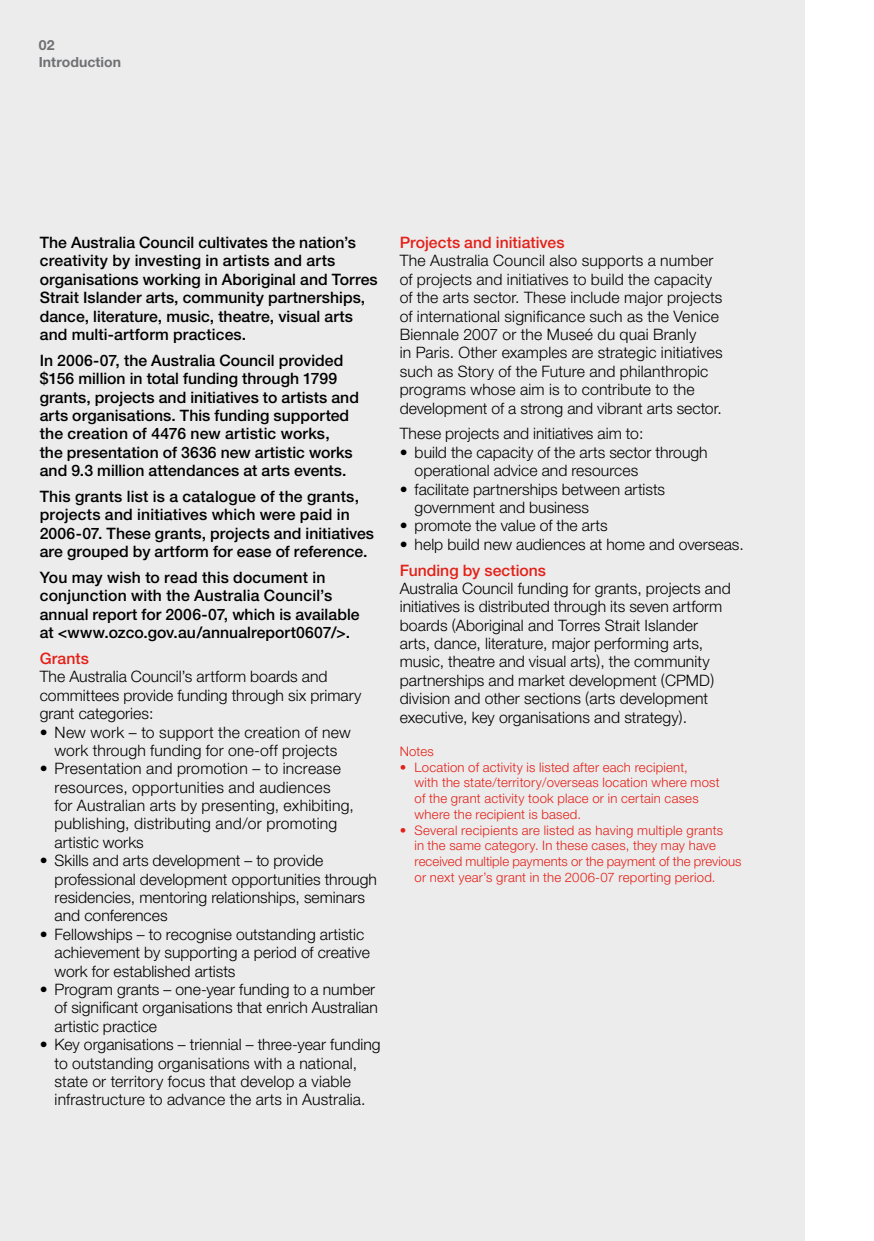
<style>
.page{position:relative;width:874px;height:1241px;background:#fff}
.page>*{position:absolute;margin:0;border:0;box-sizing:border-box;transform-origin:0 0}
.t1{font:300 15.75px/18.4px "Helvetica Neue";letter-spacing:.005em;color:#000}
.t2{font:500 15.75px/18.4px "Helvetica Neue";letter-spacing:.005em;color:#000}
.t3{font:500 15.75px "Helvetica Neue";color:#e32118}
.t4{font:700 14px/17.5px "Helvetica Neue";letter-spacing:.005em;color:#707173}
.t5{font:300 13.12px/15.8px "Helvetica Neue";letter-spacing:.015em;color:#e32118}
</style>
<div class="page">
<div style="left:0;top:0;width:804px;height:1240px;background:#ececed"></div>
<p class="t4" style="left:39px;top:36px;width:84px">0<br>Introduction</p>
<p class="t2" style="left:40px;top:233px;width:339px">The Australia Council cultivates the nation’s creativity by investing in artists and arts organisations working in Aboriginal and Torres Strait Islander arts, community partnerships, dance, literature, music, theatre, visual arts and multi-artform practices.</p>
<p class="t2" style="left:40px;top:351px;width:320px">In 2006-07, the Australia Council provided $156 million in total funding through 1799 grants, projects and initiatives to artists and arts organisations. This funding supported the creation of 4476 new artistic works,<br>the presentation of 3636 new artistic works and 9.3 million attendances at arts events.</p>
<p class="t2" style="left:40px;top:487px;width:336px">This grants list is a catalogue of the grants, projects and initiatives which were paid in 2006-07. These grants, projects and initiatives are grouped by artform for ease of reference.</p>
<p class="t2" style="left:40px;top:568px;width:321px">You may wish to read this document in conjunction with the Australia Council’s annual report for 2006-07, which is available at &lt;www.ozco.gov.au/annualreport0607/&gt;.</p>
<p class="t3" style="left:40px;top:649px;width:51px">Grants</p>
<p class="t1" style="left:40px;top:667px;width:323px">The Australia Council’s artform boards and committees provide funding through six primary grant categories:</p>
<p class="t1" style="left:40px;top:722px;width:312px;text-align:center">• New work – to support the creation of new work through funding for one-off projects</p>
<p class="t1" style="left:55px;top:759px;width:300px;text-indent:-15px">• Presentation and promotion – to increase resources, opportunities and audiences<br>for Australian arts by presenting, exhibiting, publishing, distributing and/or promoting artistic works</p>
<p class="t1" style="left:55px;top:851px;width:323px;text-indent:-15px">• Skills and arts development – to provide professional development opportunities through residencies, mentoring relationships, seminars and conferences</p>
<p class="t1" style="left:55px;top:924px;width:316px;text-indent:-15px">• Fellowships – to recognise outstanding artistic achievement by supporting a period of creative work for established artists</p>
<p class="t1" style="left:55px;top:979px;width:325px;text-indent:-15px">• Program grants – one-year funding to a number of significant organisations that enrich Australian artistic practice</p>
<p class="t1" style="left:55px;top:1034px;width:327px;text-indent:-15px">• Key organisations – triennial – three-year funding to outstanding organisations with a national, state or territory focus that develop a viable infrastructure to advance the arts in Australia.</p>
<p class="t3" style="left:399px;top:233px;width:166px">Projects and initiatives</p>
<p class="t1" style="left:399px;top:251px;width:324px">The Australia Council also supports a number of projects and initiatives to build the capacity of the arts sector. These include major projects of international significance such as the Venice Biennale 2007 or the Museé du quai Branly<br>in Paris. Other examples are strategic initiatives such as Story of the Future and philanthropic programs whose aim is to contribute to the development of a strong and vibrant arts sector.</p>
<p class="t1" style="left:399px;top:424px;width:245px">These projects and initiatives aim to:</p>
<p class="t1" style="left:414px;top:442px;width:294px;text-indent:-15px">• build the capacity of the arts sector through operational advice and resources</p>
<p class="t1" style="left:414px;top:479px;width:252px;text-indent:-15px">• facilitate partnerships between artists government and business</p>
<p class="t1" style="left:399px;top:516px;width:209px">• promote the value of the arts</p>
<p class="t1" style="left:399px;top:534px;width:345px">• help build new audiences at home and overseas.</p>
<p class="t3" style="left:399px;top:560px;width:148px">Funding by sections</p>
<p class="t1" style="left:399px;top:578px;width:332px">Australia Council funding for grants, projects and initiatives is distributed through its seven artform boards (Aboriginal and Torres Strait Islander arts, dance, literature, major performing arts, music, theatre and visual arts), the community partnerships and market development (CPMD) division and other sections (arts development executive, key organisations and strategy).</p>
<p class="t5" style="left:399px;top:742px;width:36px">Notes</p>
<p class="t5" style="left:414px;top:758px;width:306px;text-indent:-15px">• Location of activity is listed after each recipient,<br>with the state/territory/overseas location where most of the grant activity took place or in certain cases where the recipient is based.</p>
<p class="t5" style="left:414px;top:821px;width:328px;text-indent:-15px">• Several recipients are listed as having multiple grants<br>in the same category. In these cases, they may have received multiple payments or the payment of the previous or next year’s grant in the 2006-07 reporting period.</p>
</div>
